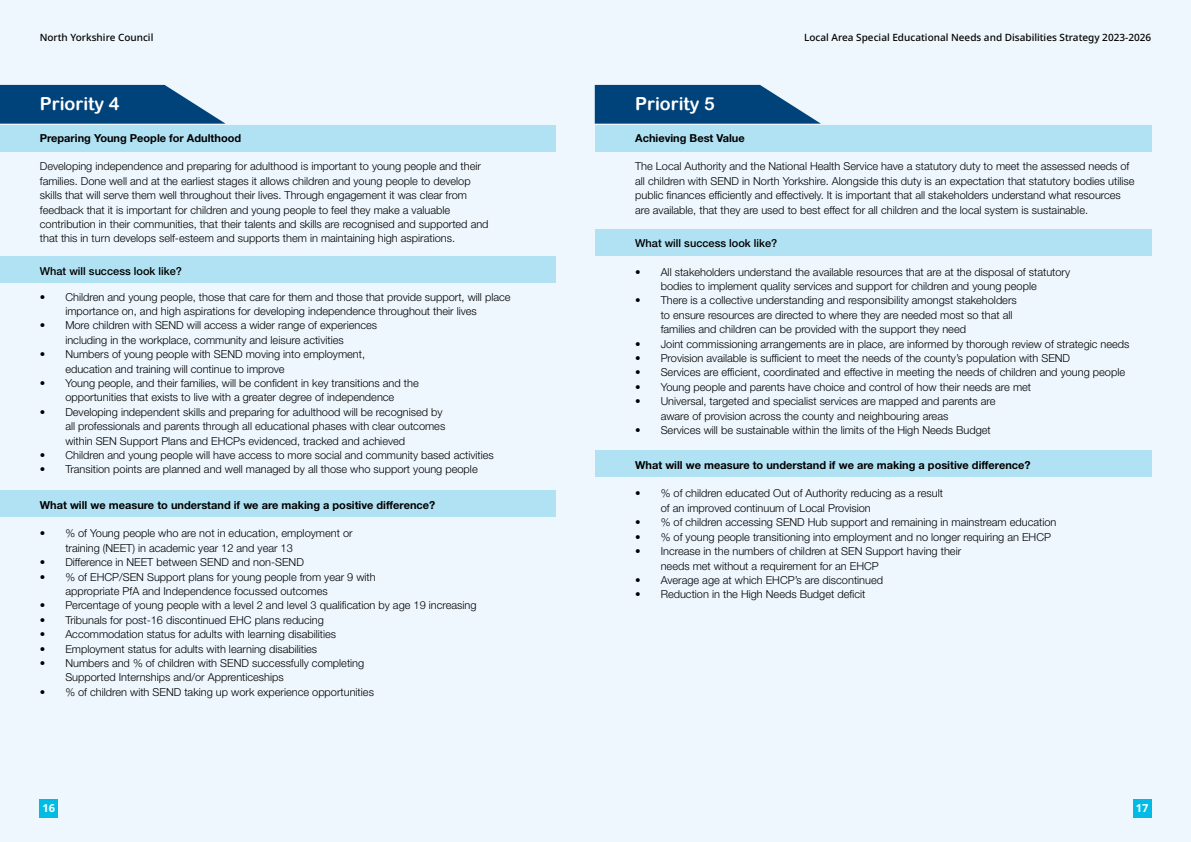
<style>
.page{position:relative;width:1191px;height:842px;background:#fff}
.page>*{position:absolute;margin:0;border:0;box-sizing:border-box;transform-origin:0 0}
.Title_-_section_head{font:18px "Arial Rounded MT Bold";color:#fff}
.Bullets{font:300 11px/14.4px "Helvetica Neue LT Std";color:#000}
.Body{font:300 11px/14.4px "Helvetica Neue LT Std";color:#000}
.Sub_heading{font:700 11px "Helvetica Neue LT Std";color:#000}
.Body-2{font:500 11px "Helvetica Neue LT Std";color:#000}
.t1{font:700 11px "Noto Sans";color:#fff}
.t2{font:500 10px "Noto Sans";color:#000}
</style>
<div class="page">
<div style="left:0;top:0;width:595px;height:842px;background:#eef7fd"></div>
<div style="left:595px;top:0;width:596px;height:842px;background:#eef7fd"></div>
<div style="left:1132px;top:799px;width:19px;height:19px;background:#00bce4"></div>
<div style="left:40px;top:799px;width:18px;height:19px;background:#00bce4"></div>
<div style="left:0;top:126px;width:556px;height:26px;background:#b1e2f3"></div>
<div style="left:0;top:257px;width:556px;height:26px;background:#b1e2f3"></div>
<div style="left:0;top:490px;width:556px;height:27px;background:#b1e2f3"></div>
<div style="left:595px;top:126px;width:556px;height:26px;background:#b1e2f3"></div>
<svg style="left:595px;top:85px;width:226px;height:39px;background:#215c8d"></svg>
<div style="left:595px;top:229px;width:556px;height:26px;background:#b1e2f3"></div>
<div style="left:595px;top:451px;width:556px;height:26px;background:#b1e2f3"></div>
<svg style="left:0;top:84px;width:226px;height:40px;background:#26608f"></svg>
<p class="t2" style="left:40px;top:31px;width:115px">North Yorkshire Council</p>
<p class="t2" style="left:804px;top:31px;width:348px">Local Area Special Educational Needs and Disabilities Strategy 2023-2026</p>
<p class="Title_-_section_head" style="left:40px;top:93px;width:81px">Priority 4</p>
<p class="Sub_heading" style="left:40px;top:131px;width:203px">Preparing Young People for Adulthood</p>
<p class="Body" style="left:40px;top:159px;width:450px">Developing independence and preparing for adulthood is important to young people and their families. Done well and at the earliest stages it allows children and young people to develop skills that will serve them well throughout their lives. Through engagement it was clear from feedback that it is important for children and young people to feel they make a valuable contribution in their communities, that their talents and skills are recognised and supported and that this in turn develops self-esteem and supports them in maintaining high aspirations.</p>
<p class="Body-2" style="left:40px;top:264px;width:144px">What will success look like?</p>
<p class="Bullets" style="left:65px;top:289px;width:447px;text-indent:-26px">• Children and young people, those that care for them and those that provide support, will place importance on, and high aspirations for developing independence throughout their lives</p>
<p class="Bullets" style="left:65px;top:318px;width:313px;text-indent:-26px">• More children with SEND will access a wider range of experiences including in the workplace, community and leisure activities</p>
<p class="Bullets" style="left:65px;top:347px;width:301px;text-indent:-26px">• Numbers of young people with SEND moving into employment, education and training will continue to improve</p>
<p class="Bullets" style="left:40px;top:376px;width:380px;text-align:center">• Young people, and their families, will be confident in key transitions and the opportunities that exists to live with a greater degree of independence</p>
<p class="Bullets" style="left:65px;top:404px;width:381px;text-indent:-26px">• Developing independent skills and preparing for adulthood will be recognised by all professionals and parents through all educational phases with clear outcomes within SEN Support Plans and EHCPs evidenced, tracked and achieved</p>
<p class="Bullets" style="left:40px;top:448px;width:455px">• Children and young people will have access to more social and community based activities</p>
<p class="Bullets" style="left:40px;top:462px;width:439px">• Transition points are planned and well managed by all those who support young people</p>
<p class="Sub_heading" style="left:40px;top:498px;width:397px">What will we measure to understand if we are making a positive difference?</p>
<p class="Bullets" style="left:65px;top:526px;width:289px;text-indent:-26px">• % of Young people who are not in education, employment or training (NEET) in academic year 12 and year 13</p>
<p class="Bullets" style="left:40px;top:555px;width:265px">• Difference in NEET between SEND and non-SEND</p>
<p class="Bullets" style="left:65px;top:569px;width:312px;text-indent:-26px">• % of EHCP/SEN Support plans for young people from year 9 with appropriate PfA and Independence focussed outcomes</p>
<p class="Bullets" style="left:40px;top:598px;width:438px">• Percentage of young people with a level 2 and level 3 qualification by age 19 increasing</p>
<p class="Bullets" style="left:40px;top:612px;width:286px">• Tribunals for post-16 discontinued EHC plans reducing</p>
<p class="Bullets" style="left:40px;top:627px;width:298px">• Accommodation status for adults with learning disabilities</p>
<p class="Bullets" style="left:40px;top:641px;width:279px">• Employment status for adults with learning disabilities</p>
<p class="Bullets" style="left:65px;top:656px;width:300px;text-indent:-26px">• Numbers and % of children with SEND successfully completing<br>Supported Internships and/or Apprenticeships</p>
<p class="Bullets" style="left:40px;top:684px;width:335px">• % of children with SEND taking up work experience opportunities</p>
<p class="Title_-_section_head" style="left:635px;top:93px;width:81px">Priority 5</p>
<p class="Sub_heading" style="left:635px;top:131px;width:111px">Achieving Best Value</p>
<p class="Body" style="left:635px;top:159px;width:501px">The Local Authority and the National Health Service have a statutory duty to meet the assessed needs of all children with SEND in North Yorkshire. Alongside this duty is an expectation that statutory bodies utilise public finances efficiently and effectively. It is important that all stakeholders understand what resources are available, that they are used to best effect for all children and the local system is sustainable.</p>
<p class="Body-2" style="left:635px;top:237px;width:144px">What will success look like?</p>
<p class="Bullets" style="left:660px;top:264px;width:411px;text-indent:-26px">• All stakeholders understand the available resources that are at the disposal of statutory bodies to implement quality services and support for children and young people</p>
<p class="Bullets" style="left:660px;top:293px;width:357px;text-indent:-26px">• There is a collective understanding and responsibility amongst stakeholders to ensure resources are directed to where they are needed most so that all families and children can be provided with the support they need</p>
<p class="Bullets" style="left:635px;top:336px;width:496px">• Joint commissioning arrangements are in place, are informed by thorough review of strategic needs</p>
<p class="Bullets" style="left:635px;top:351px;width:436px">• Provision available is sufficient to meet the needs of the county’s population with SEND</p>
<p class="Bullets" style="left:635px;top:365px;width:491px">• Services are efficient, coordinated and effective in meeting the needs of children and young people</p>
<p class="Bullets" style="left:635px;top:379px;width:397px">• Young people and parents have choice and control of how their needs are met</p>
<p class="Bullets" style="left:660px;top:394px;width:336px;text-indent:-26px">• Universal, targeted and specialist services are mapped and parents are aware of provision across the county and neighbouring areas</p>
<p class="Bullets" style="left:635px;top:423px;width:357px">• Services will be sustainable within the limits of the High Needs Budget</p>
<p class="Sub_heading" style="left:635px;top:458px;width:397px">What will we measure to understand if we are making a positive difference?</p>
<p class="Bullets" style="left:660px;top:486px;width:284px;text-indent:-26px">• % of children educated Out of Authority reducing as a result of an improved continuum of Local Provision</p>
<p class="Bullets" style="left:635px;top:515px;width:423px">• % of children accessing SEND Hub support and remaining in mainstream education</p>
<p class="Bullets" style="left:635px;top:529px;width:417px">• % of young people transitioning into employment and no longer requiring an EHCP</p>
<p class="Bullets" style="left:660px;top:544px;width:302px;text-indent:-26px">• Increase in the numbers of children at SEN Support having their needs met without a requirement for an EHCP</p>
<p class="Bullets" style="left:635px;top:572px;width:249px">• Average age at which EHCP’s are discontinued</p>
<p class="Bullets" style="left:635px;top:587px;width:232px">• Reduction in the High Needs Budget deficit</p>
<p class="t1" style="left:43px;top:802px;width:14px">16</p>
<p class="t1" style="left:1135px;top:802px;width:14px">17</p>
</div>
